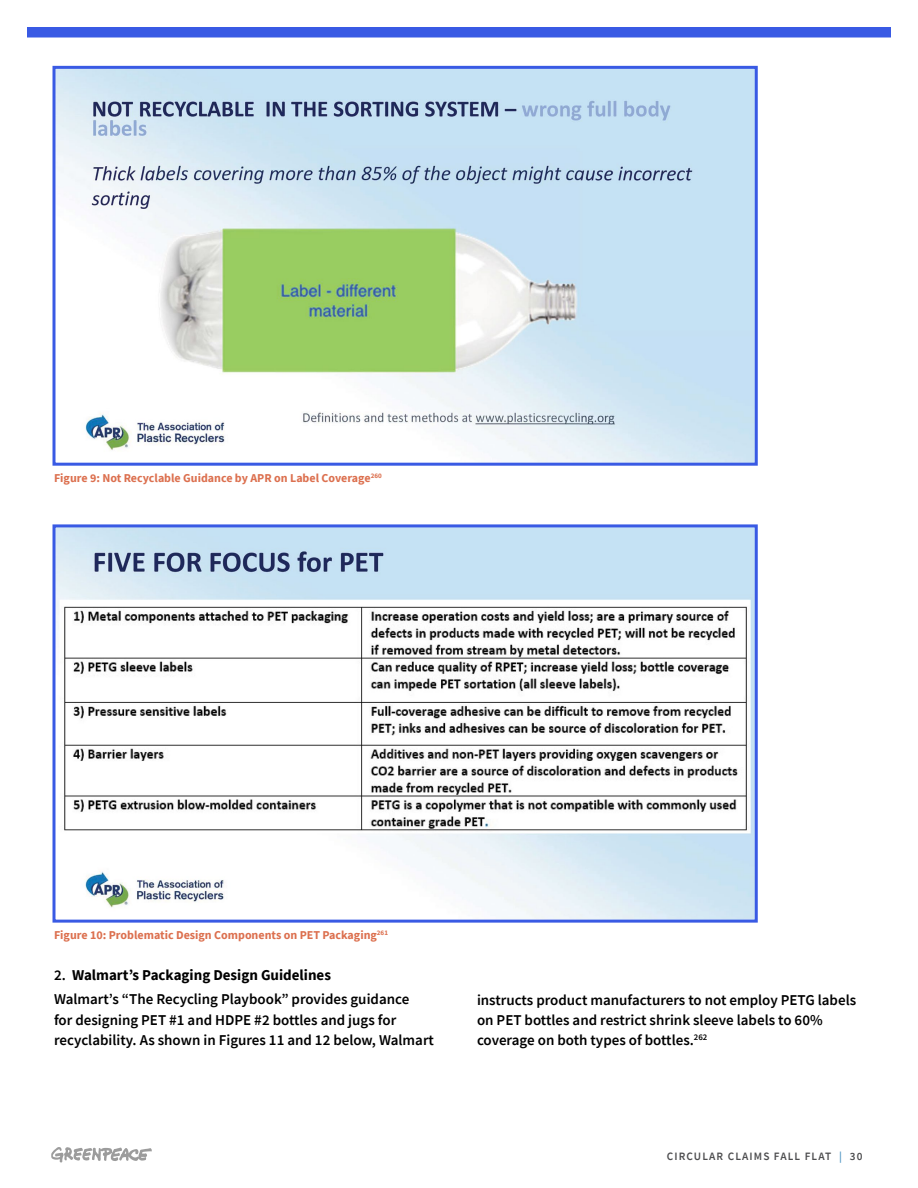
<style>
.page{position:relative;width:918px;height:1188px;background:#fff}
.page>*{position:absolute;margin:0;border:0;box-sizing:border-box;transform-origin:0 0}
.t1{font:600 15px/20.2px "Source Sans Pro";color:#000}
.t2{font:700 12px "Source Sans Pro";color:#dc704f}
.t3{font:600 11.25px "Source Sans Pro";letter-spacing:.1em;color:#4d4d4f}
.s1{font-weight:700}
.s2{color:#4f96c3}
</style>
<div class="page">
<div style="left:27px;top:27px;width:864px;height:11px;background:#395ae4"></div>
<svg style="left:51px;top:1147px;width:101px;height:16px"></svg>
<img style="left:56px;top:70px;width:698px;height:392px">
<div style="left:52px;top:66px;width:706px;height:400px;border:3px solid #395ae4"></div>
<img style="left:56px;top:528px;width:698px;height:391px">
<div style="left:52px;top:524px;width:706px;height:399px;border:3px solid #395ae4"></div>
<p class="t2" style="left:54px;top:470px;width:329px">Figure 9: Not Recyclable Guidance by APR on Label Coverage<sup>260</sup></p>
<p class="t2" style="left:54px;top:927px;width:336px">Figure 10: Problematic Design Components on PET Packaging<sup>261</sup></p>
<p class="t1" style="left:54px;top:962px;width:357px;line-height:24.8px">2. <span class="s1">Walmart’s Packaging Design Guidelines<br></span>Walmart’s “The Recycling Playbook” provides guidance</p>
<p class="t1" style="left:54px;top:1009px;width:382px">for designing PET #1 and HDPE #2 bottles and jugs for recyclability. As shown in Figures 11 and 12 below, Walmart</p>
<p class="t1" style="left:477px;top:990px;width:381px">instructs product manufacturers to not employ PETG labels on PET bottles and restrict shrink sleeve labels to 60% coverage on both types of bottles.<sup>262</sup></p>
<p class="t3" style="left:667px;top:1149px;width:197px">CIRCULAR CLAIMS FALL FLAT <span class="s2">|</span> 30</p>
</div>
